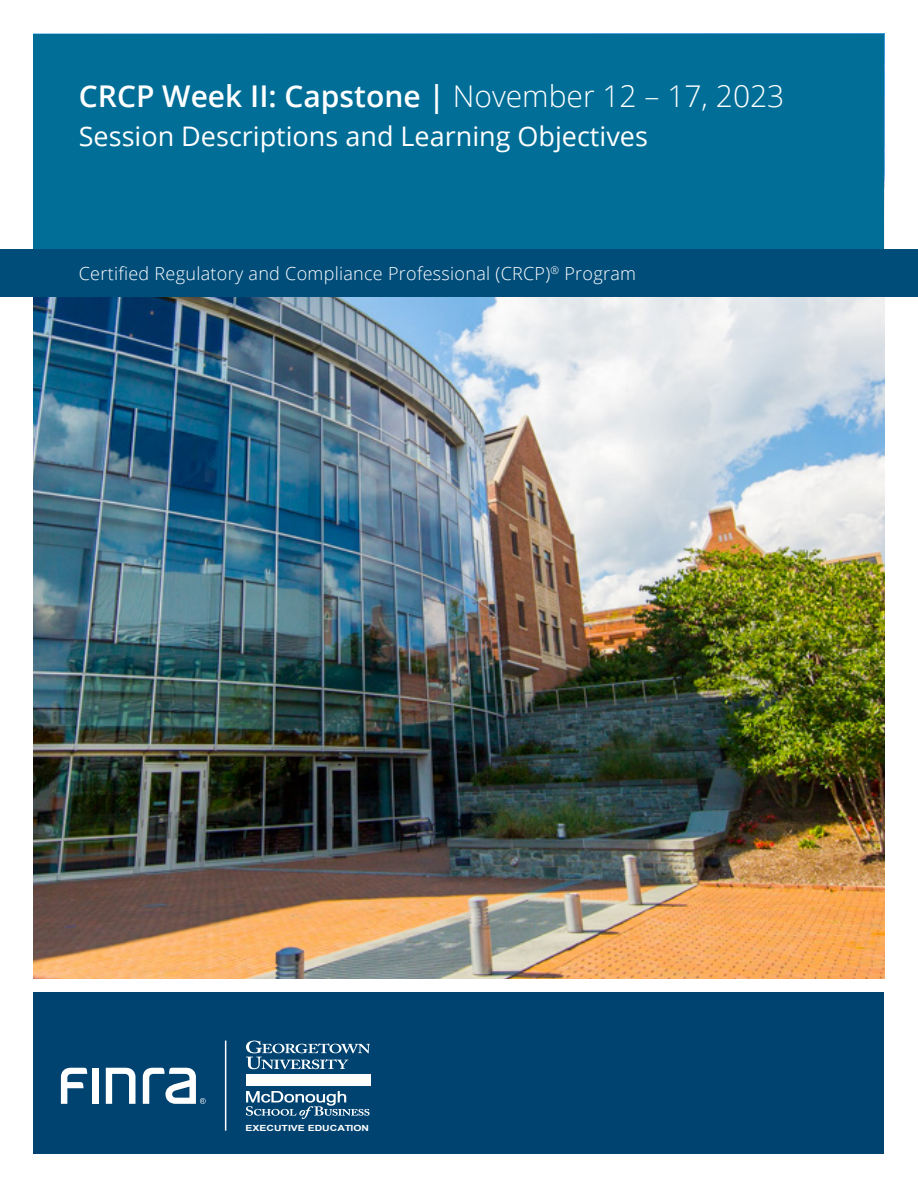
<style>
.page{position:relative;width:918px;height:1188px;background:#fff}
.page>*{position:absolute;margin:0;border:0;box-sizing:border-box;transform-origin:0 0}
.t1{font:600 30px "Open Sans";color:#fff}
.t2{font:27px "Open Sans";color:#fff}
.t3{font:300 18px "Open Sans";letter-spacing:.015em;color:#fff}
.t4{font:700 8.4px "Arial";color:#fff;scale:1.24 1}
.s1{font-weight:300}
</style>
<div class="page">
<img style="left:34px;top:297px;width:850px;height:682px">
<div style="left:34px;top:34px;width:850px;height:216px;background:#006e97"></div>
<div style="left:34px;top:992px;width:850px;height:162px;background:#004270"></div>
<div style="left:0;top:250px;width:918px;height:47px;background:#004d7a"></div>
<svg style="left:246px;top:1041px;width:124px;height:78px"></svg>
<hr style="left:225px;top:1041px;width:1px;height:90px;background:#fff">
<div style="left:92px;top:1068px;width:6px;height:36px;background:#fff"></div>
<svg style="left:106px;top:1068px;width:29px;height:36px"></svg>
<svg style="left:61px;top:1068px;width:26px;height:36px"></svg>
<svg style="left:143px;top:1068px;width:63px;height:36px"></svg>
<h1 class="t1" style="left:79px;top:75px;width:707px">CRCP Week II: Capstone | <span class="s1">November 12 – 17, 2023</span></h1>
<h2 class="t2" style="left:79px;top:118px;width:571px">Session Descriptions and Learning Objectives</h2>
<p class="t3" style="left:79px;top:261px;width:559px">Certified Regulatory and Compliance Professional (CRCP)<sup>®</sup> Program</p>
<p class="t4" style="left:246px;top:1122px;width:101px">EXECUTIVE EDUCATION</p>
</div>
